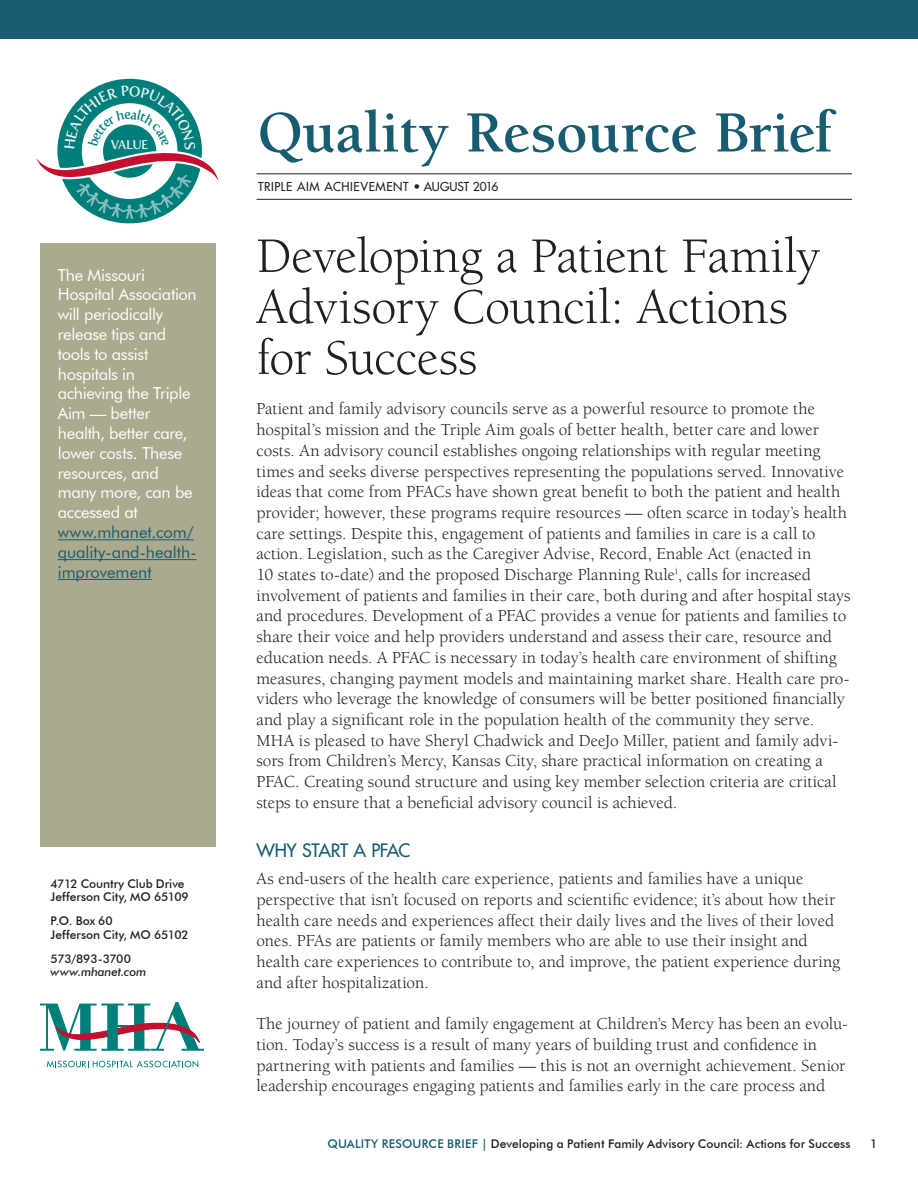
<style>
.page{position:relative;width:918px;height:1188px;background:#fff}
.page>*{position:absolute;margin:0;border:0;box-sizing:border-box;transform-origin:0 0}
.t1{font:700 60px "Berkeley";color:#175c71}
.t2{font:51px/51px "Berkeley";letter-spacing:-.01em;color:#231f20}
.Subhead{font:18px "Futura";letter-spacing:-.025em;color:#175c71}
.Body{font:17.25px/20.7px "Berkeley";color:#231f20}
.Key_Points{font:16.5px/19.8px "Futura BT";letter-spacing:-.02em;color:#fff}
.t3{font:12.6px "Fertigo Pro";letter-spacing:-.05em;color:#f2f3f4}
.t4{font:500 12px "Futura BT";color:#231f20}
.t5{font:12px "Futura";letter-spacing:.045em;color:#231f20}
.t6{font:italic 500 12px "Futura BT";letter-spacing:-.01em;color:#231f20}
.t7{font:500 12px "Futura BT";letter-spacing:-.03em;color:#231f20}
.s1{color:#175c71}
</style>
<div class="page">
<div style="left:0;top:0;width:918px;height:39px;background:#175c71"></div>
<svg style="left:40px;top:1002px;width:164px;height:48px"></svg>
<svg style="left:47px;top:1061px;width:151px;height:7px"></svg>
<hr style="left:256px;top:173px;width:596px;height:1px;background:#231f20">
<hr style="left:256px;top:199px;width:596px;height:1px;background:#231f20">
<div style="left:40px;top:243px;width:176px;height:604px;background:#aba98e"></div>
<hr style="left:58px;top:539px;width:136px;height:1px;background:#175c71">
<hr style="left:58px;top:559px;width:139px;height:1px;background:#175c71">
<hr style="left:58px;top:579px;width:94px;height:1px;background:#175c71">
<svg style="left:36px;top:79px;width:183px;height:144px"></svg>
<p class="t3" style="left:111px;top:137px;width:39px">VALUE</p>
<p class="Key_Points" style="left:58px;top:265px;width:140px">The Missouri<br>Hospital Association will periodically release tips and tools to assist hospitals in achieving the Triple<br>Aim — better health, better care, lower costs. These resources, and many more, can be accessed at <span class="s1">www.mhanet.com/ quality-and-health&shy;improvement</span></p>
<p class="t4" style="left:51px;top:876px;width:135px">4712 Country Club Drive</p>
<p class="t4" style="left:51px;top:890px;width:140px">Jefferson City, MO 65109</p>
<p class="t4" style="left:51px;top:914px;width:64px">P.O. Box 60</p>
<p class="t4" style="left:51px;top:927px;width:140px">Jefferson City, MO 65102</p>
<p class="t7" style="left:51px;top:951px;width:82px">573/893-3700</p>
<p class="t6" style="left:51px;top:965px;width:97px">www.mhanet.com</p>
<p class="t1" style="left:258px;top:101px;width:576px">Quality Resource Brief</p>
<p class="t5" style="left:258px;top:179px;width:242px">TRIPLE AIM ACHIEVEMENT • AUGUST 2016</p>
<p class="t2" style="left:256px;top:232px;width:565px">Developing a Patient Family<br>Advisory Council: Actions for Success</p>
<p class="Body" style="left:256px;top:399px;width:596px">Patient and family advisory councils serve as a powerful resource to promote the hospital’s mission and the Triple Aim goals of better health, better care and lower costs. An advisory council establishes ongoing relationships with regular meeting times and seeks diverse perspectives representing the populations served. Innovative ideas that come from PFACs have shown great benefit to both the patient and health provider; however, these programs require resources — often scarce in today’s health care settings. Despite this, engagement of patients and families in care is a call to action. Legislation, such as the Caregiver Advise, Record, Enable Act (enacted in<br>10 states to-date) and the proposed Discharge Planning Rule<sup>i</sup>, calls for increased involvement of patients and families in their care, both during and after hospital stays and procedures. Development of a PFAC provides a venue for patients and families to share their voice and help providers understand and assess their care, resource and education needs. A PFAC is necessary in today’s health care environment of shifting measures, changing payment models and maintaining market share. Health care pro&shy;viders who leverage the knowledge of consumers will be better positioned financially and play a significant role in the population health of the community they serve.</p>
<p class="Body" style="left:256px;top:730px;width:583px">MHA is pleased to have Sheryl Chadwick and DeeJo Miller, patient and family advi&shy;sors from Children’s Mercy, Kansas City, share practical information on creating a PFAC. Creating sound structure and using key member selection criteria are critical steps to ensure that a beneficial advisory council is achieved.</p>
<p class="Subhead" style="left:256px;top:839px;width:156px">WHY START A PFAC</p>
<p class="Body" style="left:256px;top:869px;width:585px">As end-users of the health care experience, patients and families have a unique perspective that isn’t focused on reports and scientific evidence; it’s about how their health care needs and experiences affect their daily lives and the lives of their loved ones. PFAs are patients or family members who are able to use their insight and health care experiences to contribute to, and improve, the patient experience during and after hospitalization.</p>
<p class="Body" style="left:256px;top:1014px;width:593px">The journey of patient and family engagement at Children’s Mercy has been an evolu&shy;tion. Today’s success is a result of many years of building trust and confidence in partnering with patients and families — this is not an overnight achievement. Senior leadership encourages engaging patients and families early in the care process and</p>
<p class="t4" style="left:328px;top:1136px;width:525px"><span class="s1">QUALITY RESOURCE BRIEF |</span> Developing a Patient Family Advisory Council: Actions for Success</p>
<p class="t4" style="left:870px;top:1136px;width:9px">1</p>
</div>
